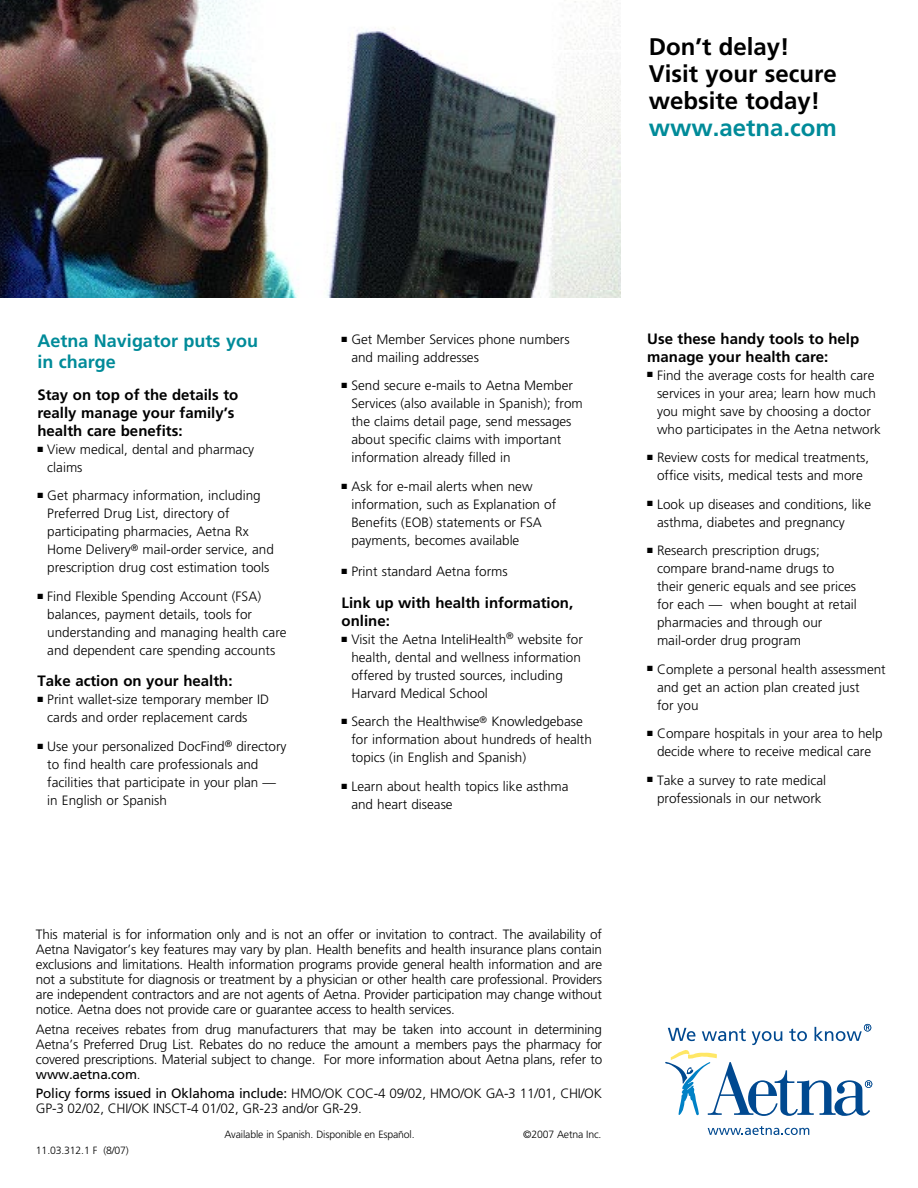
<style>
.page{position:relative;width:918px;height:1188px;background:#fff}
.page>*{position:absolute;margin:0;border:0;box-sizing:border-box;transform-origin:0 0}
.t1{font:700 24px/27px "Frutiger";color:#000}
.t2{font:700 24px "Frutiger";color:#008b99}
.t3{font:700 18px/21px "Frutiger";color:#008b99}
.t4{font:700 15px/18px "Frutiger";color:#000}
.t5{font:300 13.5px/18px "Frutiger";color:#000}
.t6{font:300 10.5px "Frutiger";letter-spacing:-.015em;color:#000}
.s1{font-weight:400}
</style>
<div class="page">
<img style="left:0;top:0;width:621px;height:298px">
<svg style="left:665px;top:1024px;width:207px;height:92px"></svg>
<svg style="left:708px;top:1126px;width:101px;height:9px"></svg>
<h1 class="t1" style="left:649px;top:34px;width:190px">Don’t delay!<br>Visit your secure website today!</h1>
<h1 class="t2" style="left:649px;top:114px;width:190px">www.aetna.com</h1>
<h2 class="t3" style="left:37px;top:331px;width:222px">Aetna Navigator puts you in charge</h2>
<p class="t4" style="left:37px;top:386px;width:202px">Stay on top of the details to really manage your family’s health care benefits:</p>
<p class="t5" style="left:47px;top:440px;width:209px;text-indent:-10px">■ View medical, dental and pharmacy claims</p>
<p class="t5" style="left:47px;top:487px;width:228px;text-indent:-10px">■ Get pharmacy information, including Preferred Drug List, directory of participating pharmacies, Aetna Rx Home Delivery<sup>®</sup> mail-order service, and prescription drug cost estimation tools</p>
<p class="t5" style="left:47px;top:587px;width:241px;text-indent:-10px">■ Find Flexible Spending Account (FSA) balances, payment details, tools for understanding and managing health care and dependent care spending accounts</p>
<p class="t4" style="left:37px;top:672px;width:197px">Take action on your health:</p>
<p class="t5" style="left:47px;top:691px;width:223px;text-indent:-10px">■ Print wallet-size temporary member ID cards and order replacement cards</p>
<p class="t5" style="left:47px;top:737px;width:241px;text-indent:-10px">■ Use your personalized DocFind<sup>®</sup> directory to find health care professionals and facilities that participate in your plan — in English or Spanish</p>
<p class="t5" style="left:351px;top:330px;width:220px;text-indent:-10px">■ Get Member Services phone numbers and mailing addresses</p>
<p class="t5" style="left:351px;top:377px;width:233px;text-indent:-10px">■ Send secure e-mails to Aetna Member Services (also available in Spanish); from the claims detail page, send messages about specific claims with important information already filled in</p>
<p class="t5" style="left:351px;top:477px;width:206px;text-indent:-10px">■ Ask for e-mail alerts when new information, such as Explanation of<br>Benefits (EOB) statements or FSA payments, becomes available</p>
<p class="t5" style="left:342px;top:563px;width:168px">■ Print standard Aetna forms</p>
<p class="t4" style="left:342px;top:594px;width:233px">Link up with health information, online:</p>
<p class="t5" style="left:351px;top:630px;width:233px;text-indent:-10px">■ Visit the Aetna InteliHealth<sup>®</sup> website for health, dental and wellness information offered by trusted sources, including Harvard Medical School</p>
<p class="t5" style="left:351px;top:713px;width:242px;text-indent:-10px">■ Search the Healthwise<sup>®</sup> Knowledgebase for information about hundreds of health topics (in English and Spanish)</p>
<p class="t5" style="left:351px;top:777px;width:219px;text-indent:-10px">■ Learn about health topics like asthma and heart disease</p>
<p class="t4" style="left:647px;top:329px;width:214px">Use these handy tools to help manage your health care:</p>
<p class="t5" style="left:657px;top:366px;width:225px;text-indent:-10px">■ Find the average costs for health care services in your area; learn how much you might save by choosing a doctor who participates in the Aetna network</p>
<p class="t5" style="left:647px;top:449px;width:224px;text-align:center">■ Review costs for medical treatments, office visits, medical tests and more</p>
<p class="t5" style="left:657px;top:495px;width:216px;text-indent:-10px">■ Look up diseases and conditions, like asthma, diabetes and pregnancy</p>
<p class="t5" style="left:657px;top:542px;width:201px;text-indent:-10px">■ Research prescription drugs; compare brand-name drugs to their generic equals and see prices for each — when bought at retail pharmacies and through our mail-order drug program</p>
<p class="t5" style="left:657px;top:660px;width:230px;text-indent:-10px">■ Complete a personal health assessment and get an action plan created just<br>for you</p>
<p class="t5" style="left:647px;top:725px;width:237px;text-align:center">■ Compare hospitals in your area to help decide where to receive medical care</p>
<p class="t5" style="left:647px;top:771px;width:180px;text-align:center">■ Take a survey to rate medical professionals in our network</p>
<p class="t5" style="left:36px;top:927px;width:568px;line-height:15px;text-align:justify">This material is for information only and is not an offer or invitation to contract. The availability of Aetna Navigator’s key features may vary by plan. Health benefits and health insurance plans contain exclusions and limitations. Health information programs provide general health information and are not a substitute for diagnosis or treatment by a physician or other health care professional. Providers are independent contractors and are not agents of Aetna. Provider participation may change without notice. Aetna does not provide care or guarantee access to health services.</p>
<p class="t5" style="left:36px;top:1022px;width:568px;line-height:15px;text-align:justify">Aetna receives rebates from drug manufacturers that may be taken into account in determining Aetna’s Preferred Drug List. Rebates do no reduce the amount a members pays the pharmacy for covered prescriptions. Material subject to change. For more information about Aetna plans, refer to <span class="s1">www.aetna.com</span>.</p>
<p class="t5" style="left:36px;top:1086px;width:568px;line-height:15px"><span class="s1">Policy forms issued in Oklahoma include:</span> HMO/OK COC-4 09/02, HMO/OK GA-3 11/01, CHI/OK<br>GP-3 02/02, CHI/OK INSCT-4 01/02, GR-23 and/or GR-29.</p>
<p class="t6" style="left:36px;top:1144px;width:94px">11.03.312.1 F (8/07)</p>
<p class="t6" style="left:224px;top:1129px;width:192px">Available in Spanish. Disponible en Español.</p>
<p class="t6" style="left:523px;top:1129px;width:80px">©2007 Aetna Inc.</p>
</div>
